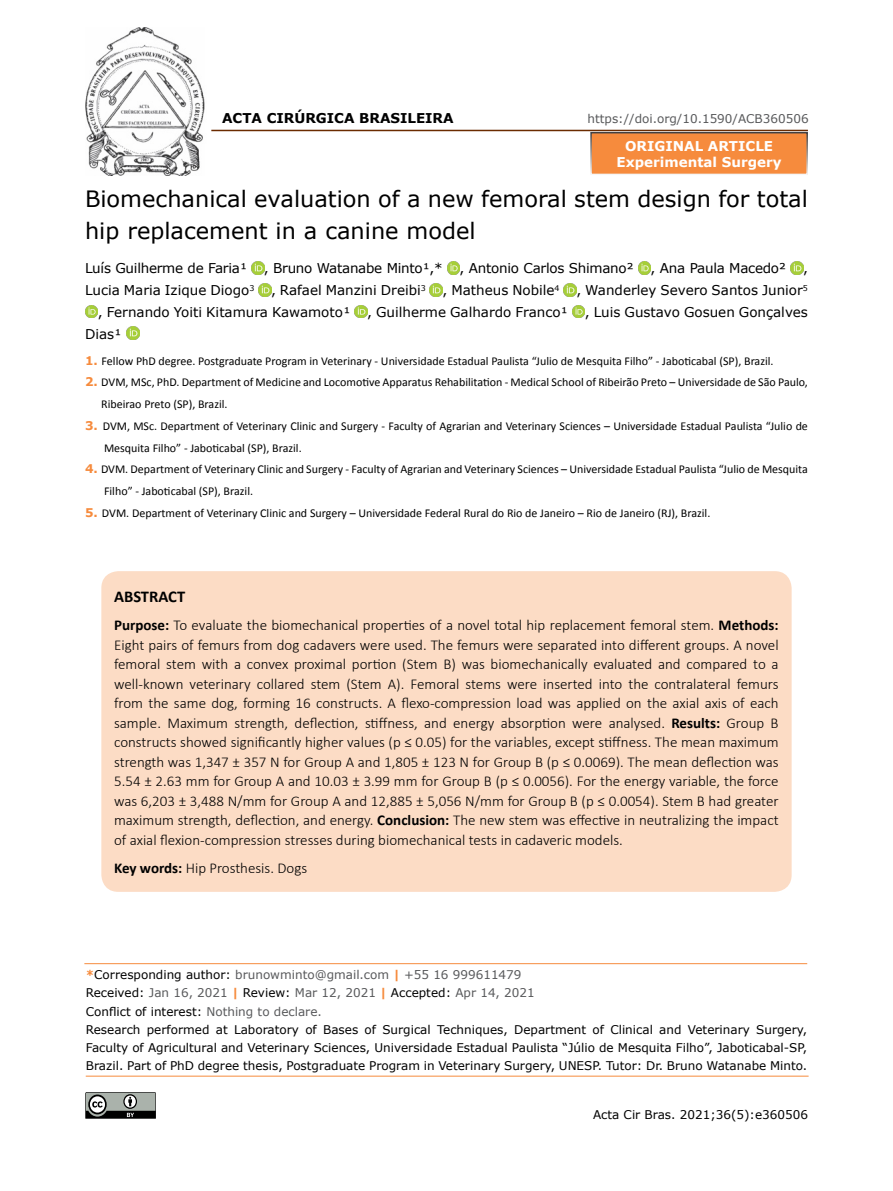
<style>
.page{position:relative;width:893px;height:1191px;background:#fff}
.page>*{position:absolute;margin:0;border:0;box-sizing:border-box;transform-origin:0 0}
.t1{font:22.5px/31.5px "Verdana";color:#000}
.t2{font:700 16.5px "Calibri";color:#000}
.t3{font:300 15px/19.5px "Calibri";color:#000;text-align:justify}
.t4{font:13.5px "Verdana";color:#000}
.t5{font:13.5px "Verdana";letter-spacing:-.02em;color:#000}
.t6{font:700 13.5px/16.2px "Verdana";color:#fff;text-align:center}
.t7{font:700 13.5px "Verdana";color:#000}
.t8{font:12px/21.8px "Calibri";color:#000}
.t9{font:12px/18px "Verdana";color:#000}
.t10{font:12px "Verdana";color:#58595b}
.s1{font-family:"Verdana";font-weight:700;color:#f68b3d}
.s2{font-weight:700}
.s3{font-weight:700;color:#f68b3d}
.s4{color:#58595b}
</style>
<div class="page">
<img style="left:85px;top:28px;width:120px;height:147px">
<hr style="left:211px;top:130px;width:597px;height:1px;background:#6b2b00">
<div style="left:591px;top:133px;width:216px;height:41px;background:#f68b3d"></div>
<div style="left:590px;top:132px;width:218px;height:43px;border:2px solid #fff"></div>
<svg style="left:85px;top:1092px;width:71px;height:27px;background:#757975"></svg>
<svg style="left:251px;top:262px;width:13px;height:12px"></svg>
<svg style="left:447px;top:262px;width:13px;height:12px"></svg>
<svg style="left:638px;top:262px;width:13px;height:12px"></svg>
<svg style="left:790px;top:262px;width:13px;height:12px"></svg>
<svg style="left:258px;top:283px;width:13px;height:13px"></svg>
<svg style="left:430px;top:283px;width:13px;height:13px"></svg>
<svg style="left:564px;top:283px;width:12px;height:13px"></svg>
<svg style="left:85px;top:305px;width:13px;height:13px"></svg>
<svg style="left:354px;top:305px;width:13px;height:13px"></svg>
<svg style="left:572px;top:305px;width:13px;height:13px"></svg>
<svg style="left:126px;top:327px;width:13px;height:13px"></svg>
<div style="left:101px;top:571px;width:691px;height:321px;background:#fcdcc5;border-radius:17px"></div>
<hr style="left:86px;top:1075px;width:723px;height:1px;background:#f68b3d">
<hr style="left:84px;top:963px;width:723px;height:1px;background:#f68b3d">
<p class="t7" style="left:222px;top:109px;width:233px">ACTA CIRÚRGICA BRASILEIRA</p>
<p class="t10" style="left:587px;top:111px;width:223px">https://doi.org/10.1590/ACB360506</p>
<p class="t6" style="left:617px;top:138px;width:167px">ORIGINAL ARTICLE<br>Experimental Surgery</p>
<h1 class="t1" style="left:85px;top:184px;width:724px">Biomechanical evaluation of a new femoral stem design for total hip replacement in a canine model</h1>
<p class="t5" style="left:85px;top:260px;width:724px">Luís Guilherme de Faria¹ , Bruno Watanabe Minto¹,* , Antonio Carlos Shimano² , Ana Paula Macedo² ,</p>
<p class="t4" style="left:85px;top:282px;width:724px">Lucia Maria Izique Diogo<sup>3</sup> , Rafael Manzini Dreibi<sup>3</sup> , Matheus Nobile<sup>4</sup> , Wanderley Severo Santos Junior<sup>5</sup></p>
<p class="t4" style="left:98px;top:303px;width:712px">, Fernando Yoiti Kitamura Kawamoto¹ , Guilherme Galhardo Franco¹ , Luis Gustavo Gosuen Gonçalves</p>
<p class="t4" style="left:85px;top:325px;width:38px">Dias¹</p>
<p class="t8" style="left:85px;top:350px;width:690px"><span class="s1">1.</span> Fellow PhD degree. Postgraduate Program in Veterinary - Universidade Estadual Paulista “Julio de Mesquita Filho” - Jaboticabal (SP), Brazil.</p>
<p class="t8" style="left:101px;top:371px;width:708px;text-indent:-16px"><span class="s1">2.</span> DVM, MSc, PhD. Department of Medicine and Locomotive Apparatus Rehabilitation - Medical School of Ribeirão Preto – Universidade de São Paulo,<br>Ribeirao Preto (SP), Brazil.</p>
<p class="t8" style="left:104px;top:415px;width:705px;text-indent:-19px"><span class="s1">3.</span> DVM, MSc. Department of Veterinary Clinic and Surgery - Faculty of Agrarian and Veterinary Sciences – Universidade Estadual Paulista “Julio de<br>Mesquita Filho” - Jaboticabal (SP), Brazil.</p>
<p class="t8" style="left:104px;top:458px;width:705px;text-indent:-19px"><span class="s1">4.</span> DVM. Department of Veterinary Clinic and Surgery - Faculty of Agrarian and Veterinary Sciences – Universidade Estadual Paulista “Julio de Mesquita<br>Filho” - Jaboticabal (SP), Brazil.</p>
<p class="t8" style="left:85px;top:502px;width:627px"><span class="s1">5.</span> DVM. Department of Veterinary Clinic and Surgery – Universidade Federal Rural do Rio de Janeiro – Rio de Janeiro (RJ), Brazil.</p>
<p class="t2" style="left:114px;top:586px;width:73px">ABSTRACT</p>
<p class="t3" style="left:114px;top:615px;width:666px"><span class="s2">Purpose:</span> To evaluate the biomechanical properties of a novel total hip replacement femoral stem. <span class="s2">Methods:<br></span>Eight pairs of femurs from dog cadavers were used. The femurs were separated into different groups. A novel femoral stem with a convex proximal portion (Stem B) was biomechanically evaluated and compared to a well-known veterinary collared stem (Stem A). Femoral stems were inserted into the contralateral femurs from the same dog, forming 16 constructs. A flexo-compression load was applied on the axial axis of each sample. Maximum strength, deflection, stiffness, and energy absorption were analysed. <span class="s2">Results:</span> Group B constructs showed significantly higher values (p ≤ 0.05) for the variables, except stiffness. The mean maximum strength was 1,347 ± 357 N for Group A and 1,805 ± 123 N for Group B (p ≤ 0.0069). The mean deflection was 5.54 ± 2.63 mm for Group A and 10.03 ± 3.99 mm for Group B (p ≤ 0.0056). For the energy variable, the force was 6,203 ± 3,488 N/mm for Group A and 12,885 ± 5,056 N/mm for Group B (p ≤ 0.0054). Stem B had greater maximum strength, deflection, and energy. <span class="s2">Conclusion:</span> The new stem was effective in neutralizing the impact of axial flexion-compression stresses during biomechanical tests in cadaveric models.</p>
<p class="t3" style="left:114px;top:858px;width:195px"><span class="s2">Key words:</span> Hip Prosthesis. Dogs</p>
<p class="t9" style="left:86px;top:966px;width:723px"><span class="s3">*</span>Corresponding author: <span class="s4">brunowminto@gmail.com</span> <span class="s3">|</span> <span class="s4">+55 16 999611479<br></span>Received: <span class="s4">Jan 16, 2021</span> <span class="s3">|</span> Review: <span class="s4">Mar 12, 2021</span> <span class="s3">|</span> Accepted: <span class="s4">Apr 14, 2021<br></span>Conflict of interest: <span class="s4">Nothing to declare.<br></span>Research performed at Laboratory of Bases of Surgical Techniques, Department of Clinical and Veterinary Surgery, Faculty of Agricultural and Veterinary Sciences, Universidade Estadual Paulista “Júlio de Mesquita Filho”, Jaboticabal-SP, Brazil. Part of PhD degree thesis, Postgraduate Program in Veterinary Surgery, UNESP. Tutor: Dr. Bruno Watanabe Minto.</p>
<p class="t9" style="left:593px;top:1105px;width:216px">Acta Cir Bras. 2021;36(5):e360506</p>
</div>
